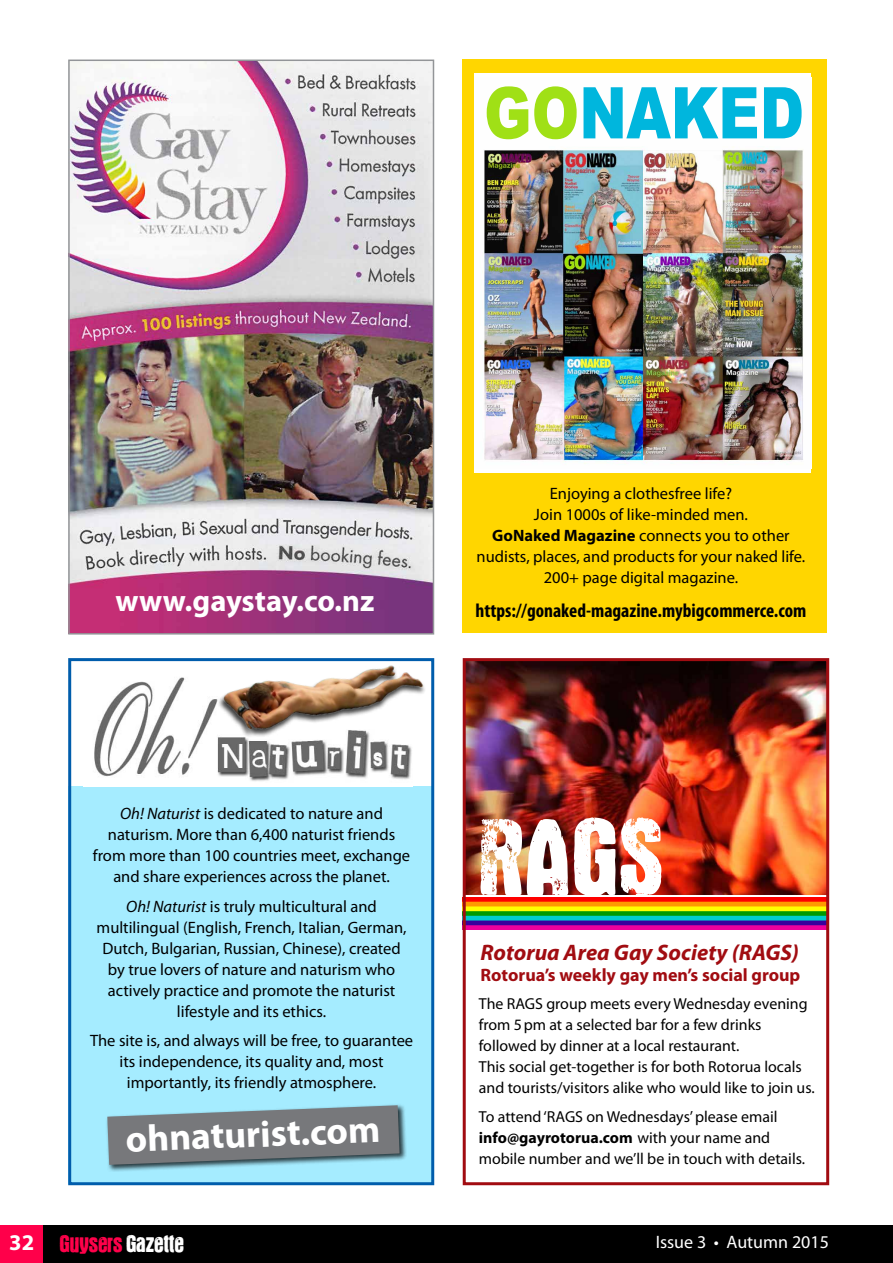
<style>
.page{position:relative;width:893px;height:1263px;background:#fff}
.page>*{position:absolute;margin:0;border:0;box-sizing:border-box;transform-origin:0 0}
.t1{font:900 114.9px "Gustav";color:#fff}
.t2{font:900 71.4px "Arial";color:#00b6dd;scale:.8 1}
.t3{font:700 37.5px "Myriad Pro";color:#fff}
.t4{font:700 30.45px "Myriad Pro";color:#fff}
.t5{font:900 25.5px "Gustav";color:#ff004a}
.t6{font:italic 700 22.5px "Myriad Pro";color:#a10c11}
.t7{font:700 condensed 19.5px "Myriad Pro";color:#000}
.t8{font:700 18px "Myriad Pro";color:#a10c11}
.t9{font:18px "Myriad Pro";color:#fff}
.t10{font:16.5px/21px "Myriad Pro";color:#000;text-align:center}
.t11{font:15.9px/21px "Myriad Pro";color:#000}
.s1{color:#a0e016}
.s2{font-weight:700}
.s3{font-style:italic}
.s4{font-family:"Myriad Pro";font-weight:700;font-size:22.5px;color:#fff}
.s5{color:#fff}
</style>
<div class="page">
<div style="left:462px;top:60px;width:365px;height:573px;background:#ffd600"></div>
<div style="left:474px;top:73px;width:337px;height:400px;background:#fff"></div>
<img style="left:480px;top:148px;width:323px;height:316px">
<svg style="left:533px;top:298px;width:3px;height:6px"></svg>
<svg style="left:677px;top:315px;width:5px;height:11px"></svg>
<img style="left:467px;top:897px;width:358px;height:32px">
<img style="left:467px;top:662px;width:358px;height:232px">
<div style="left:68px;top:786px;width:363px;height:398px;background:#a5ecff"></div>
<div style="left:68px;top:658px;width:366px;height:527px;border:3px solid #005dac"></div>
<img style="left:94px;top:677px;width:317px;height:104px">
<div style="left:106px;top:1103px;width:301px;height:69px;background:#000;opacity:.75"></div>
<svg style="left:107px;top:1105px;width:293px;height:60px;background:#79868b"></svg>
<div style="left:463px;top:658px;width:366px;height:527px;border:3px solid #a10c11"></div>
<img style="left:214px;top:658px;width:216px;height:103px">
<img style="left:71px;top:63px;width:360px;height:569px">
<div style="left:68px;top:60px;width:366px;height:575px;border:2px solid #939598"></div>
<div style="left:0;top:1225px;width:44px;height:38px;background:#ff004a"></div>
<div style="left:43px;top:1225px;width:850px;height:38px;background:#000"></div>
<h2 class="t2" style="left:484px;top:73px;width:401px"><span class="s1">GO</span>NAKED</h2>
<h3 class="t4" style="left:115px;top:581px;width:260px">www.gaystay.co.nz</h3>
<p class="t10" style="left:477px;top:483px;width:330px">Enjoying a clothesfree life?<br>Join 1000s of like-minded men.<br><span class="s2">GoNaked Magazine</span> connects you to other nudists, places, and products for your naked life.<br>200+ page digital magazine.</p>
<p class="t7" style="left:475px;top:598px;width:332px">https://gonaked-magazine.mybigcommerce.com</p>
<p class="t10" style="left:93px;top:803px;width:319px"><span class="s3">Oh! Naturist</span> is dedicated to nature and naturism. More than 6,400 naturist friends from more than 100 countries meet, exchange and share experiences across the planet.</p>
<p class="t10" style="left:97px;top:895px;width:312px"><span class="s3">Oh! Naturist</span> is truly multicultural and multilingual (English, French, Italian, German, Dutch, Bulgarian, Russian, Chinese), created by true lovers of nature and naturism who actively practice and promote the naturist lifestyle and its ethics.</p>
<p class="t10" style="left:90px;top:1030px;width:325px">The site is, and always will be free, to guarantee its independence, its quality and, most importantly, its friendly atmosphere.</p>
<h3 class="t3" style="left:125px;top:1114px;width:256px;rotate:-2deg">ohnaturist.com</h3>
<h1 class="t1" style="left:479px;top:811px;width:186px">RAGS</h1>
<h3 class="t6" style="left:481px;top:938px;width:320px">Rotorua Area Gay Society (RAGS)</h3>
<p class="t8" style="left:481px;top:963px;width:321px">Rotorua’s weekly gay men’s social group</p>
<p class="t11" style="left:479px;top:993px;width:337px">The RAGS group meets every Wednesday evening from 5pm at a selected bar for a few drinks followed by dinner at a local restaurant.<br>This social get-together is for both Rotorua locals and tourists/visitors alike who would like to join us.</p>
<p class="t11" style="left:479px;top:1106px;width:328px">To attend ‘RAGS on Wednesdays’ please email <span class="s2">info@gayrotorua.com</span> with your name and mobile number and we’ll be in touch with details.</p>
<h3 class="t5" style="left:9px;top:1233px;width:176px"><span class="s4">32</span> Guysers <span class="s5">Gazette</span></h3>
<p class="t9" style="left:656px;top:1230px;width:175px">Issue 3 • Autumn 2015</p>
</div>
